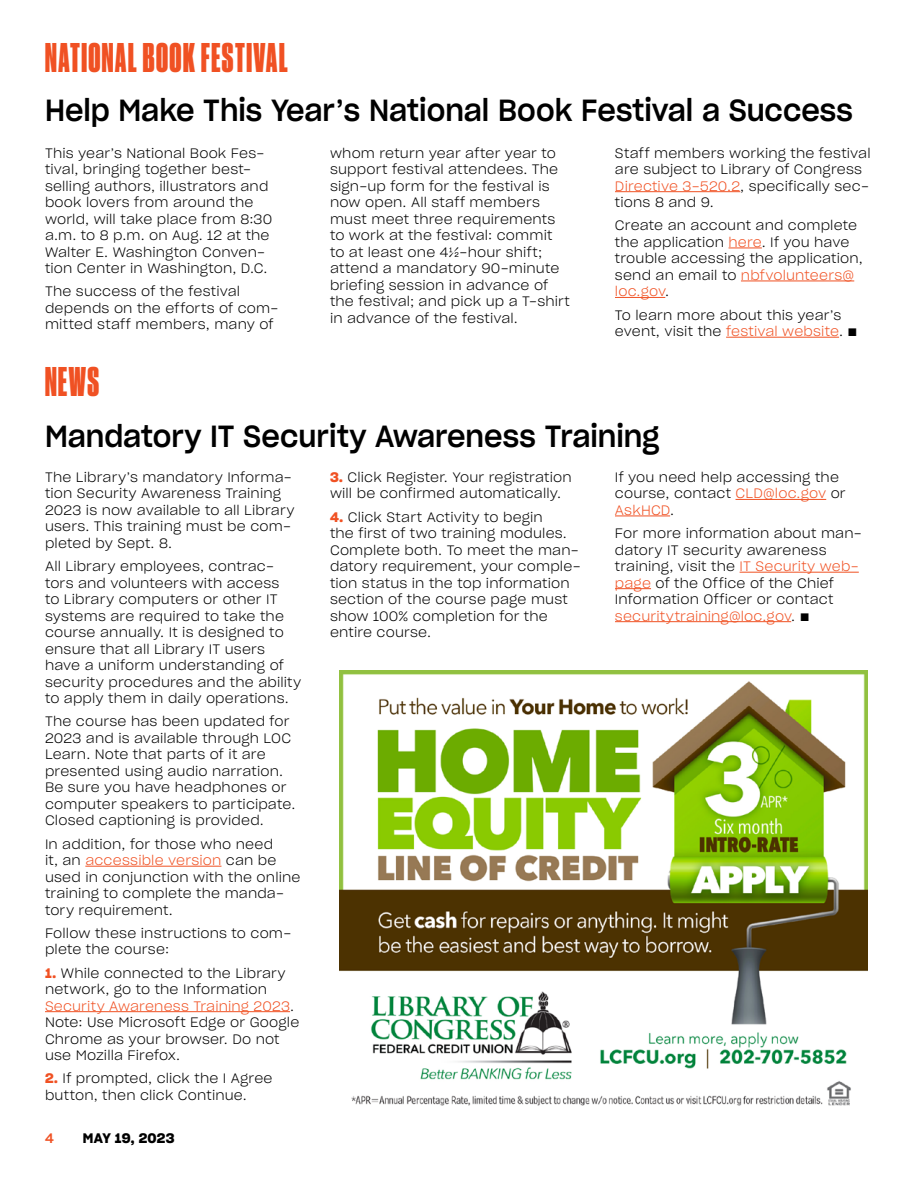
<style>
.page{position:relative;width:918px;height:1188px;background:#fff}
.page>*{position:absolute;margin:0;border:0;box-sizing:border-box;transform-origin:0 0}
.Section_header{font:39px "Druk Cond Super";letter-spacing:.04em;color:#f05123}
.HEADLINE-20{font:30px "Sharp Grotesk Medium 20";color:#000;scale:.95 1}
.Text{font:13.5px/16.5px "Sharp Grotesk Light 20";letter-spacing:.01em;color:#000}
.t1{font:13.5px "Sharp Grotesk Sm Bold 20";letter-spacing:.015em;color:#000}
.t2{font:13.5px "Sharp Grotesk Medium 20";color:#f05123}
.s1{color:#f05123}
.s2{font-family:"Sharp Grotesk Sm Bold 20";color:#f05123}
</style>
<div class="page">
<hr style="left:736px;top:499px;width:90px;height:1px;background:#f05123">
<hr style="left:615px;top:516px;width:55px;height:1px;background:#f05123">
<hr style="left:740px;top:572px;width:119px;height:1px;background:#f05123">
<hr style="left:615px;top:588px;width:36px;height:1px;background:#f05123">
<hr style="left:615px;top:621px;width:176px;height:1px;background:#f05123">
<hr style="left:85px;top:866px;width:136px;height:1px;background:#f05123">
<hr style="left:45px;top:1011px;width:245px;height:1px;background:#f05123">
<hr style="left:615px;top:191px;width:125px;height:1px;background:#f05123">
<hr style="left:729px;top:248px;width:33px;height:1px;background:#f05123">
<hr style="left:741px;top:281px;width:113px;height:1px;background:#f05123">
<hr style="left:615px;top:297px;width:50px;height:1px;background:#f05123">
<hr style="left:726px;top:337px;width:113px;height:1px;background:#f05123">
<img style="left:339px;top:670px;width:528px;height:436px">
<p class="Section_header" style="left:45px;top:34px;width:244px">NATIONAL BOOK FESTIVAL</p>
<p class="HEADLINE-20" style="left:45px;top:85px;width:852px">Help Make This Year’s National Book Festival a Success</p>
<p class="Text" style="left:45px;top:144px;width:229px">This year’s National Book Fes&shy;tival, bringing together best&shy;selling authors, illustrators and book lovers from around the world, will take place from 8:30 a.m. to 8 p.m. on Aug. 12 at the<br>Walter E. Washington Conven&shy;tion Center in Washington, D.C.</p>
<p class="Text" style="left:45px;top:283px;width:235px">The success of the festival depends on the efforts of com&shy;mitted staff members, many of</p>
<p class="Section_header" style="left:45px;top:358px;width:56px">NEWS</p>
<p class="Text" style="left:330px;top:144px;width:242px">whom return year after year to support festival attendees. The sign-up form for the festival is now open. All staff members must meet three requirements to work at the festival: commit to at least one 4½-hour shift; attend a mandatory 90-minute briefing session in advance of the festival; and pick up a T-shirt in advance of the festival.</p>
<p class="Text" style="left:615px;top:144px;width:257px">Staff members working the festival are subject to Library of Congress<br><span class="s1">Directive 3-520.2</span>, specifically sec&shy;tions 8 and 9.</p>
<p class="Text" style="left:615px;top:217px;width:249px">Create an account and complete the application <span class="s1">here</span>. If you have trouble accessing the application, send an email to <span class="s1">nbfvolunteers@ loc.gov</span>.</p>
<p class="Text" style="left:615px;top:306px;width:244px">To learn more about this year’s event, visit the <span class="s1">festival website</span>. ▪</p>
<p class="HEADLINE-20" style="left:45px;top:411px;width:648px">Mandatory IT Security Awareness Training</p>
<p class="Text" style="left:45px;top:468px;width:251px">The Library’s mandatory Informa&shy;tion Security Awareness Training<br>2023 is now available to all Library users. This training must be com&shy;pleted by Sept. 8.</p>
<p class="Text" style="left:45px;top:558px;width:258px">All Library employees, contrac&shy;tors and volunteers with access<br>to Library computers or other IT systems are required to take the course annually. It is designed to ensure that all Library IT users have a uniform understanding of security procedures and the ability to apply them in daily operations.</p>
<p class="Text" style="left:45px;top:713px;width:252px">The course has been updated for<br>2023 and is available through LOC<br>Learn. Note that parts of it are presented using audio narration.<br>Be sure you have headphones or computer speakers to participate.<br>Closed captioning is provided.</p>
<p class="Text" style="left:45px;top:835px;width:257px">In addition, for those who need<br>it, an <span class="s1">accessible version</span> can be used in conjunction with the online training to complete the manda&shy;tory requirement.</p>
<p class="Text" style="left:45px;top:924px;width:248px">Follow these instructions to com&shy;plete the course:</p>
<p class="Text" style="left:45px;top:964px;width:256px"><span class="s2">1.</span> While connected to the Library network, go to the Information<br><span class="s1">Security Awareness Training 2023</span>.<br>Note: Use Microsoft Edge or Google<br>Chrome as your browser. Do not use Mozilla Firefox.</p>
<p class="Text" style="left:45px;top:1070px;width:229px"><span class="s2">2.</span> If prompted, click the I Agree button, then click Continue.</p>
<p class="t2" style="left:45px;top:1127px;width:10px">4</p>
<p class="t1" style="left:83px;top:1127px;width:93px">MAY 19, 2023</p>
<p class="Text" style="left:330px;top:468px;width:243px"><span class="s2">3.</span> Click Register. Your registration will be confirmed automatically.</p>
<p class="Text" style="left:330px;top:508px;width:252px"><span class="s2">4.</span> Click Start Activity to begin<br>the first of two training modules.<br>Complete both. To meet the man&shy;datory requirement, your comple&shy;tion status in the top information section of the course page must show 100% completion for the entire course.</p>
<p class="Text" style="left:615px;top:468px;width:232px">If you need help accessing the course, contact <span class="s1">CLD@loc.gov</span> or<br><span class="s1">AskHCD</span>.</p>
<p class="Text" style="left:615px;top:525px;width:248px">For more information about man&shy;datory IT security awareness training, visit the <span class="s1">IT Security web&shy;page</span> of the Office of the Chief<br>Information Officer or contact <span class="s1">securitytraining@loc.gov</span>. ▪</p>
</div>
